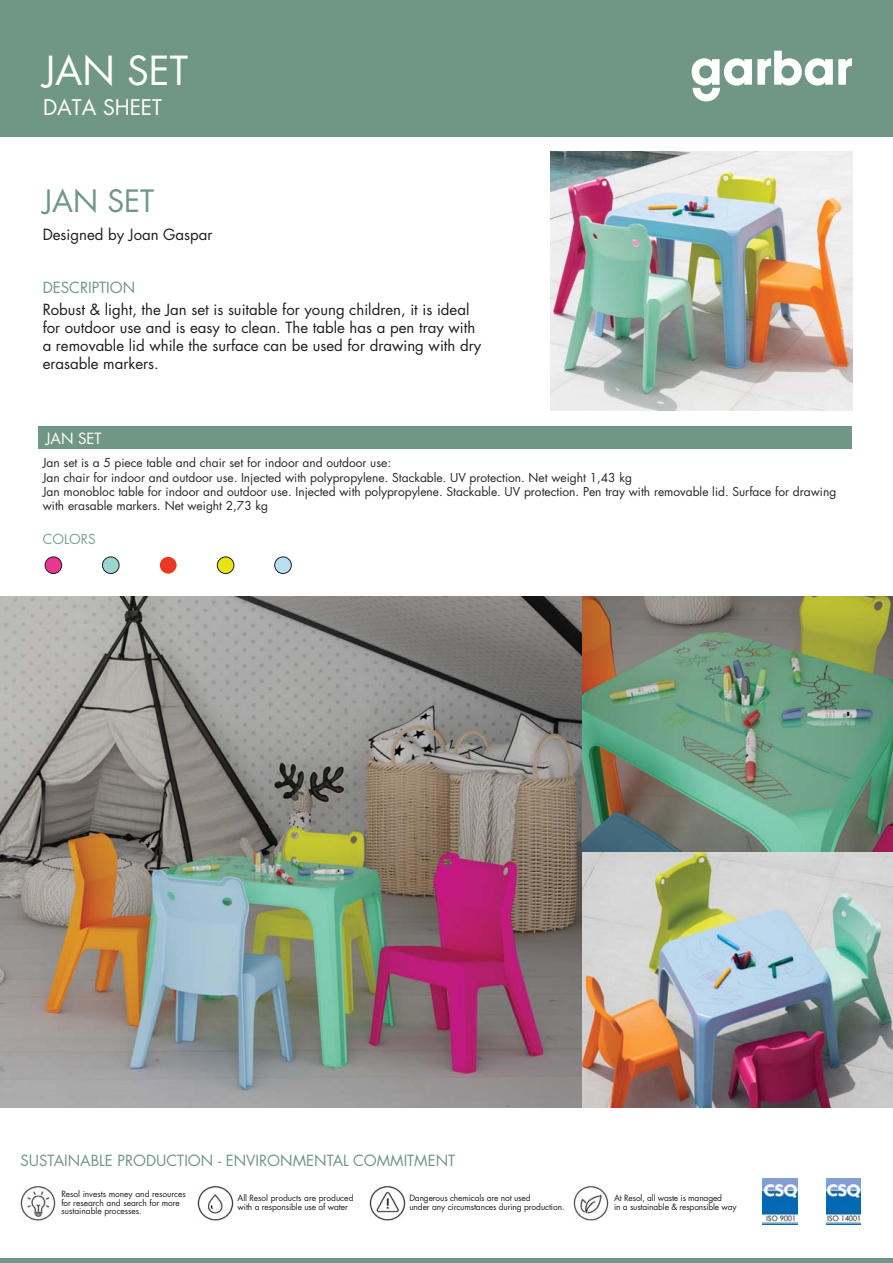
<style>
.page{position:relative;width:893px;height:1263px;background:#fff}
.page>*{position:absolute;margin:0;border:0;box-sizing:border-box;transform-origin:0 0}
.t1{font:39px "Futura";color:#fff}
.t2{font:30px "Futura";color:#709786}
.t3{font:21px "Futura";color:#fff}
.t4{font:15px/18px "Futura";color:#201e1d}
.t5{font:15px "Futura";color:#709786}
.t6{font:15px "Futura";color:#fff}
.t7{font:13.5px "Futura";color:#7ea192}
.t8{font:12px/14.4px "Futura";color:#272726}
.t9{font:8.4px/8.4px "Futura";letter-spacing:-.015em;color:#201e1d}
</style>
<div class="page">
<hr style="left:0;top:1259px;width:893px;height:4px;background:#709786">
<div style="left:0;top:0;width:893px;height:137px;background:#709786"></div>
<svg style="left:691px;top:51px;width:161px;height:50px"></svg>
<div style="left:39px;top:426px;width:813px;height:22px;background:#709786"></div>
<div style="left:45px;top:557px;width:17px;height:17px;background:#e93594;border-radius:50%"></div>
<div style="left:45px;top:557px;width:17px;height:17px;border:1px solid #231f20;border-radius:50%"></div>
<div style="left:102px;top:557px;width:17px;height:17px;background:#99d6d2;border-radius:50%"></div>
<div style="left:102px;top:557px;width:17px;height:17px;border:1px solid #231f20;border-radius:50%"></div>
<div style="left:160px;top:557px;width:16px;height:17px;background:#eb3724;border-radius:50%"></div>
<div style="left:217px;top:557px;width:17px;height:17px;background:#e7e514;border-radius:50%"></div>
<div style="left:217px;top:557px;width:17px;height:17px;border:1px solid #231f20;border-radius:50%"></div>
<div style="left:275px;top:557px;width:16px;height:17px;background:#b7dff1;border-radius:50%"></div>
<div style="left:275px;top:557px;width:16px;height:17px;border:1px solid #231f20;border-radius:50%"></div>
<img style="left:0;top:596px;width:893px;height:511px">
<img style="left:20px;top:1186px;width:36px;height:35px">
<img style="left:197px;top:1186px;width:36px;height:35px">
<img style="left:369px;top:1186px;width:36px;height:35px">
<img style="left:573px;top:1186px;width:36px;height:35px">
<img style="left:763px;top:1179px;width:35px;height:45px">
<img style="left:826px;top:1179px;width:35px;height:45px">
<img style="left:550px;top:151px;width:302px;height:260px">
<h1 class="t1" style="left:43px;top:53px;width:146px">JAN SET</h1>
<h3 class="t3" style="left:43px;top:97px;width:120px">DATA SHEET</h3>
<h2 class="t2" style="left:43px;top:187px;width:113px">JAN SET</h2>
<p class="t4" style="left:43px;top:227px;width:171px">Designed by Joan Gaspar</p>
<p class="t5" style="left:43px;top:280px;width:94px">DESCRIPTION</p>
<p class="t4" style="left:43px;top:302px;width:440px">Robust &amp; light, the Jan set is suitable for young children, it is ideal for outdoor use and is easy to clean. The table has a pen tray with a removable lid while the surface can be used for drawing with dry erasable markers.</p>
<p class="t6" style="left:46px;top:431px;width:57px">JAN SET</p>
<p class="t8" style="left:43px;top:457px;width:795px">Jan set is a 5 piece table and chair set for indoor and outdoor use:<br>Jan chair for indoor and outdoor use. Injected with polypropylene. Stackable. UV protection. Net weight 1,43 kg<br>Jan monobloc table for indoor and outdoor use. Injected with polypropylene. Stackable. UV protection. Pen tray with removable lid. Surface for drawing with erasable markers. Net weight 2,73 kg</p>
<p class="t7" style="left:43px;top:533px;width:54px">COLORS</p>
<p class="t5" style="left:21px;top:1154px;width:436px">SUSTAINABLE PRODUCTION - ENVIRONMENTAL COMMITMENT</p>
<p class="t9" style="left:61px;top:1191px;width:126px">Resol invests money and resources for research and search for more sustainable processes.</p>
<p class="t9" style="left:238px;top:1195px;width:117px">All Resol products are produced with a responsible use of water</p>
<p class="t9" style="left:409px;top:1195px;width:157px">Dangerous chemicals are not used<br>under any circumstances during production.</p>
<p class="t9" style="left:614px;top:1195px;width:124px">At Resol, all waste is managed<br>in a sustainable &amp; responsible way</p>
</div>
